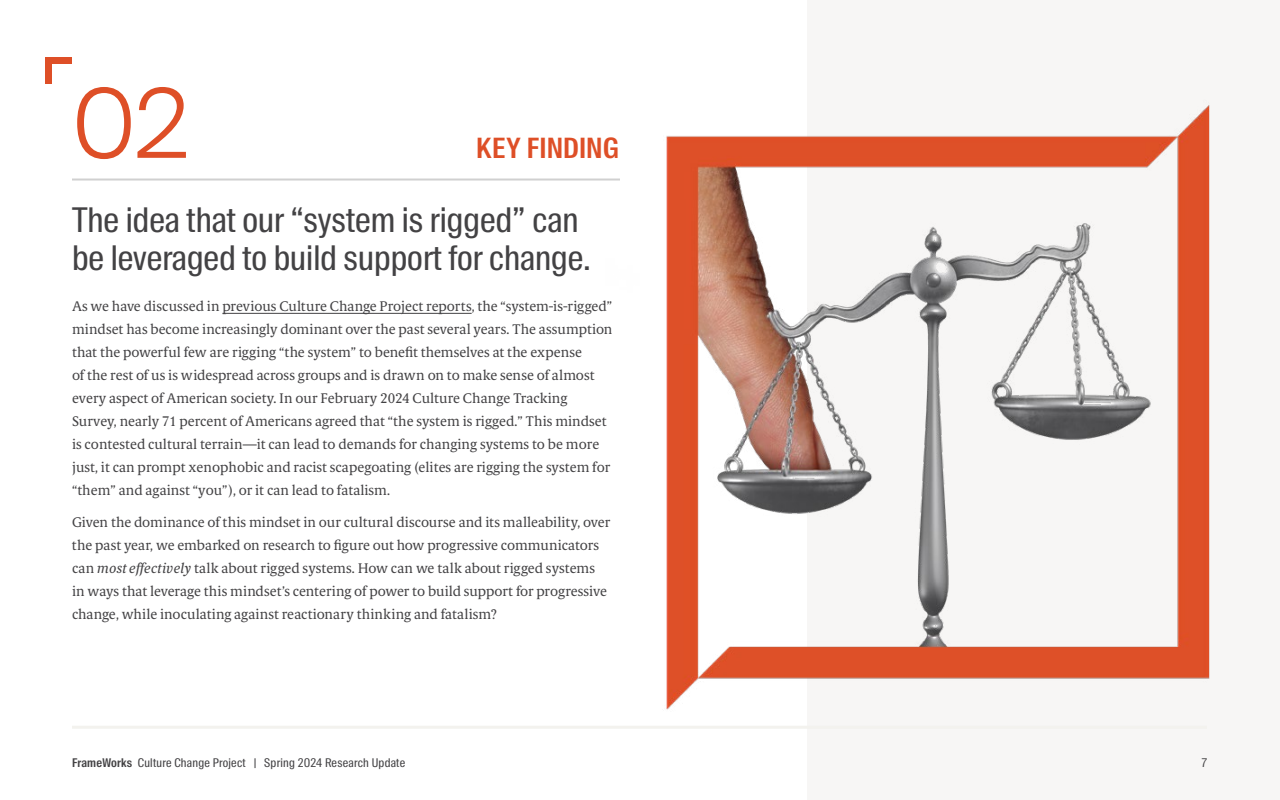
<style>
.page{position:relative;width:1280px;height:800px;background:#fff}
.page>*{position:absolute;margin:0;border:0;box-sizing:border-box;transform-origin:0 0}
.t1{font:300 96px "Suisse Intl";color:#de4f27}
.t2{font:34px/38px "Suisse Intl Cond";color:#434244}
.t3{font:600 28px "Suisse Intl Cond";letter-spacing:.005em;color:#de4f27}
.t4{font:14px/23px "Berlingske Serif Tx";color:#434244}
.t5{font:12px "Suisse Intl Cond";letter-spacing:.02em;color:#434244}
.s1{font-style:italic}
.s2{font-weight:600}
</style>
<div class="page">
<hr style="left:72px;top:179px;width:548px;height:2px;background:#d0d0d0">
<hr style="left:222px;top:313px;width:250px;height:1px;background:#434244">
<svg style="left:45px;top:57px;width:27px;height:27px"></svg>
<hr style="left:72px;top:726px;width:1135px;height:3px;background:#f3f2ee">
<img style="left:554px;top:99px;width:656px;height:627px">
<h1 class="t1" style="left:72px;top:69px;width:119px">02</h1>
<h3 class="t3" style="left:476px;top:132px;width:144px">KEY FINDING</h3>
<h2 class="t2" style="left:72px;top:201px;width:520px">The idea that our “system is rigged” can be leveraged to build support for change.</h2>
<p class="t4" style="left:72px;top:294px;width:542px">As we have discussed in previous Culture Change Project reports, the “system-is-rigged” mindset has become increasingly dominant over the past several years. The assumption that the powerful few are rigging “the system” to benefit themselves at the expense<br>of the rest of us is widespread across groups and is drawn on to make sense of almost every aspect of American society. In our February 2024 Culture Change Tracking Survey, nearly 71 percent of Americans agreed that “the system is rigged.” This mindset is contested cultural terrain—it can lead to demands for changing systems to be more just, it can prompt xenophobic and racist scapegoating (elites are rigging the system for “them” and against “you”), or it can lead to fatalism.</p>
<p class="t4" style="left:72px;top:510px;width:540px">Given the dominance of this mindset in our cultural discourse and its malleability, over the past year, we embarked on research to figure out how progressive communicators can <span class="s1">most effectively</span> talk about rigged systems. How can we talk about rigged systems in ways that leverage this mindset’s centering of power to build support for progressive change, while inoculating against reactionary thinking and fatalism?</p>
<p class="t5" style="left:72px;top:756px;width:335px"><span class="s2">FrameWorks</span> Culture Change Project | Spring 2024 Research Update</p>
<p class="t5" style="left:1202px;top:756px;width:7px">7</p>
</div>
